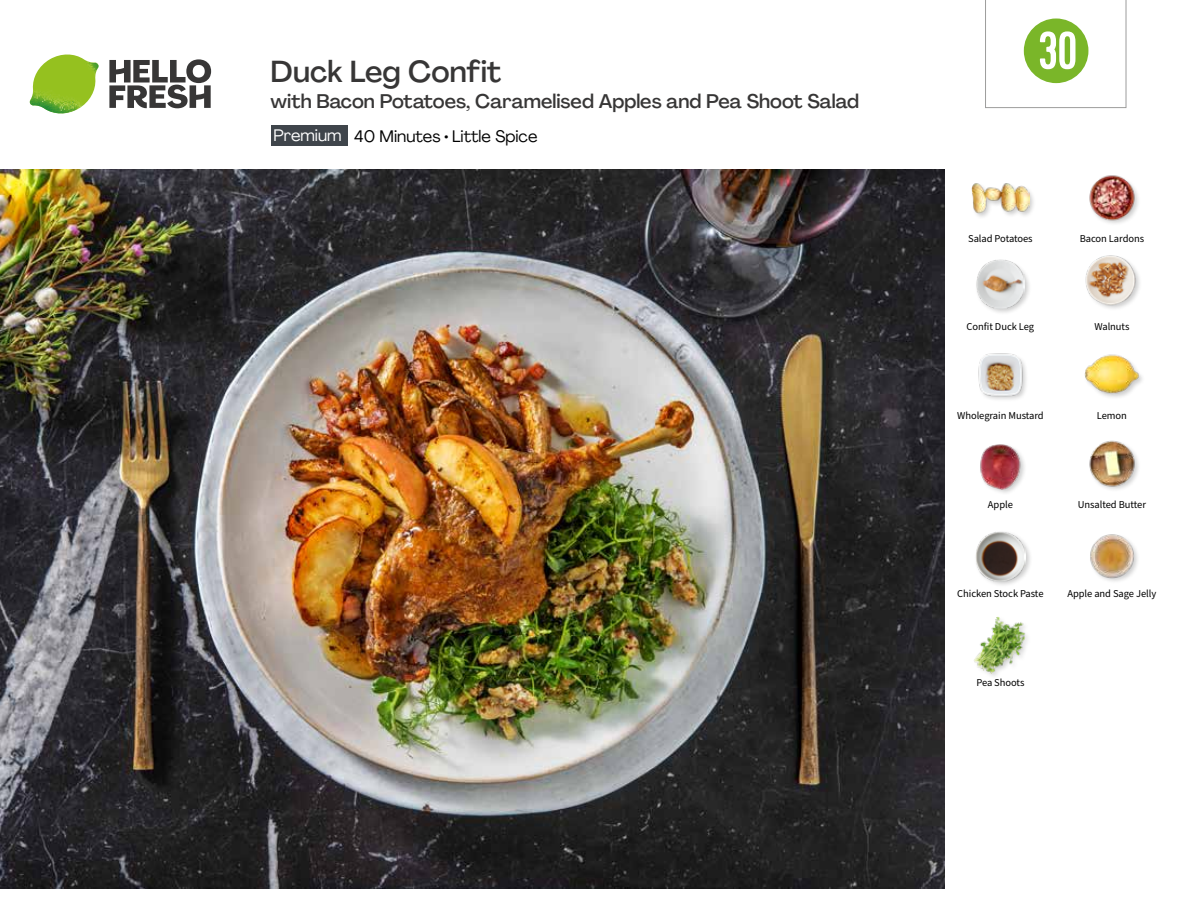
<style>
.page{position:relative;width:1188px;height:918px;background:#fff}
.page>*{position:absolute;margin:0;border:0;box-sizing:border-box;transform-origin:0 0}
.t1{font:54px "Kapra";color:#fff}
.t2{font:500 30px "Agrandir";letter-spacing:-.005em;color:#373636}
.t3{font:500 19.5px "Agrandir";color:#373636}
.t4{font:16.5px "Agrandir";color:#000}
.t5{font:16.5px "Agrandir";color:#fff}
.t6{font:10.5px "Source Sans Pro";letter-spacing:-.005em;color:#000}
</style>
<div class="page">
<svg style="left:109px;top:59px;width:102px;height:49px"></svg>
<img style="left:30px;top:55px;width:69px;height:59px">
<img style="left:0;top:170px;width:945px;height:718px">
<div style="left:271px;top:126px;width:77px;height:20px;background:#3f454b"></div>
<div style="left:974px;top:530px;width:59px;height:58px;background:#000;opacity:.2"></div>
<img style="left:975px;top:531px;width:51px;height:50px">
<img style="left:974px;top:617px;width:53px;height:57px">
<img style="left:1090px;top:534px;width:48px;height:48px">
<img style="left:978px;top:353px;width:48px;height:47px">
<div style="left:979px;top:443px;width:48px;height:53px;background:#000;opacity:.2"></div>
<img style="left:979px;top:443px;width:46px;height:48px">
<img style="left:1089px;top:440px;width:50px;height:50px">
<img style="left:1084px;top:354px;width:57px;height:44px">
<div style="left:971px;top:182px;width:65px;height:38px;background:#000;opacity:.2"></div>
<img style="left:972px;top:182px;width:57px;height:38px">
<div style="left:975px;top:259px;width:56px;height:56px;background:#000;opacity:.2"></div>
<img style="left:976px;top:260px;width:49px;height:48px">
<img style="left:1085px;top:255px;width:55px;height:54px">
<img style="left:1089px;top:175px;width:49px;height:49px">
<svg style="left:985px;top:0;width:141px;height:108px"></svg>
<h2 class="t2" style="left:271px;top:53px;width:232px">Duck Leg Confit</h2>
<h3 class="t3" style="left:271px;top:89px;width:590px">with Bacon Potatoes, Caramelised Apples and Pea Shoot Salad</h3>
<h3 class="t5" style="left:274px;top:125px;width:70px">Premium</h3>
<h3 class="t4" style="left:354px;top:126px;width:185px">40 Minutes • Little Spice</h3>
<h1 class="t1" style="left:1038px;top:19px;width:40px">30</h1>
<p class="t6" style="left:968px;top:231px;width:66px">Salad Potatoes</p>
<p class="t6" style="left:1080px;top:231px;width:66px">Bacon Lardons</p>
<p class="t6" style="left:967px;top:320px;width:69px">Confit Duck Leg</p>
<p class="t6" style="left:1094px;top:320px;width:37px">Walnuts</p>
<p class="t6" style="left:957px;top:409px;width:88px">Wholegrain Mustard</p>
<p class="t6" style="left:1097px;top:409px;width:32px">Lemon</p>
<p class="t6" style="left:988px;top:497px;width:27px">Apple</p>
<p class="t6" style="left:1078px;top:497px;width:70px">Unsalted Butter</p>
<p class="t6" style="left:957px;top:586px;width:88px">Chicken Stock Paste</p>
<p class="t6" style="left:1067px;top:586px;width:91px">Apple and Sage Jelly</p>
<p class="t6" style="left:976px;top:675px;width:50px">Pea Shoots</p>
</div>
